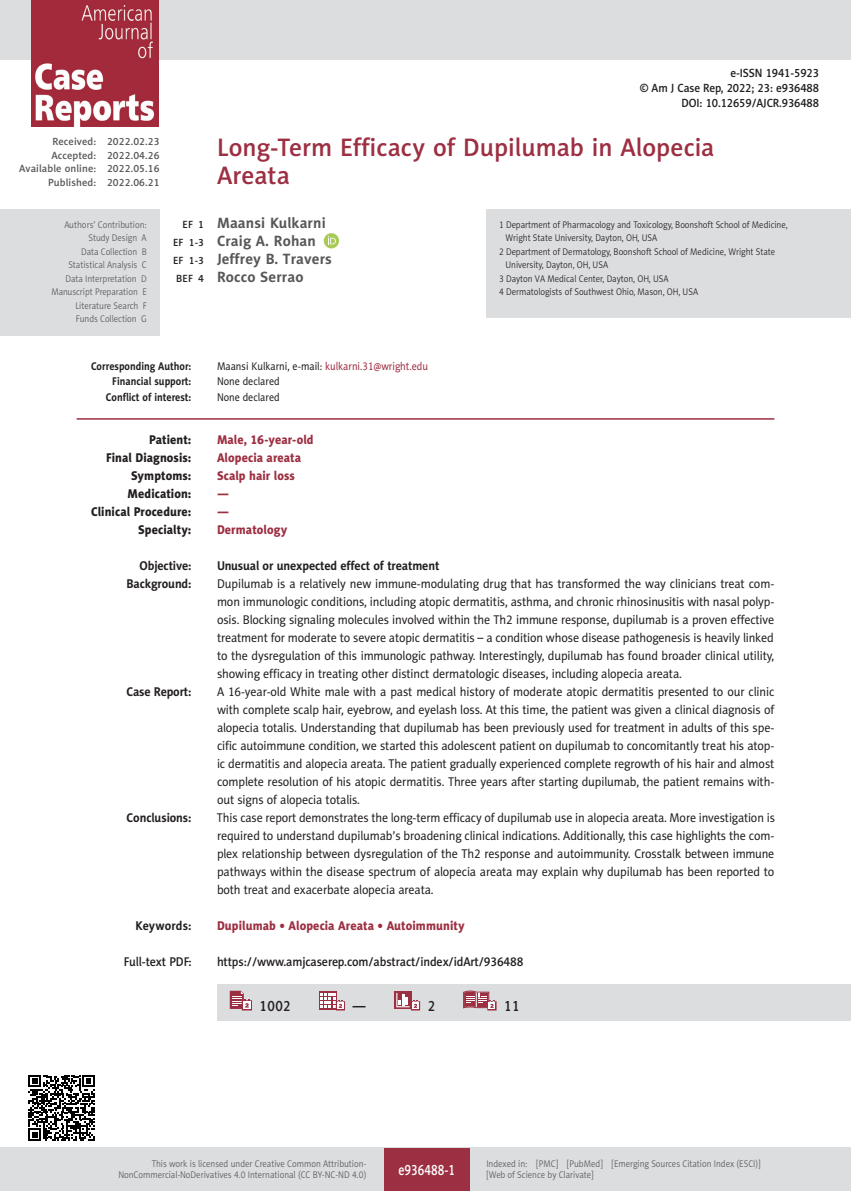
<style>
.page{position:relative;width:851px;height:1191px;background:#fff}
.page>*{position:absolute;margin:0;border:0;box-sizing:border-box;transform-origin:0 0}
.AJCR_Tytul{font:25.5px/28.5px "Naomi Sans EFN Medium";color:#9d2f42}
.AJCR_Autorzy{font:700 15px "Naomi Sans EFN";letter-spacing:.01em;color:#57585a}
.AJCR_e-PAGINA{font:15px "Naomi Sans EFN Medium";color:#fff;scale:.8 1}
.AJCR_dane{font:15px "Naomi Sans EFN Medium";letter-spacing:.03em;color:#231f20;scale:.9 1}
.AJCR_Summary_body{font:12.75px/18px "Naomi Sans EFN";letter-spacing:-.01em;color:#231f20;text-align:justify;scale:.95 1}
.AJCR_Summary_body-2{font:12.75px/18px "Naomi Sans EFN";letter-spacing:-.01em;color:#231f20;text-align:justify;scale:.94 1}
.AJCR_keywords{font:12.75px "Naomi Sans EFN Heavy";letter-spacing:.005em;color:#9d2f42;scale:.95 1}
.AJCR_keywords-2{font:12.75px "Naomi Sans EFN Heavy";letter-spacing:.005em;color:#231f20;scale:.95 1}
.AJCR_Summary_body-3{font:700 12.75px "Naomi Sans EFN";letter-spacing:-.01em;color:#231f20;scale:.95 1}
.AJCR_full_text_pdf{font:12.75px "Naomi Sans EFN Medium";letter-spacing:-.01em;color:#231f20;scale:.95 1}
.AJCR_Summary_body-4{font:700 12.75px "Naomi Sans EFN";letter-spacing:-.01em;color:#231f20;scale:.94 1}
.AJCR_keywords-3{font:700 12.75px "Naomi Sans EFN";letter-spacing:.005em;color:#231f20;scale:.95 1}
.AJCR_full_text_pdf-2{font:12px "Naomi Sans EFN Medium";letter-spacing:-.01em;color:#231f20;scale:.95 1}
.AJCR_Adres{font:11.25px "Naomi Sans EFN";color:#231f20;scale:.9 1}
.AJCR_Adres-2{font:700 11.25px "Naomi Sans EFN";color:#231f20;scale:.9 1}
.t1{font:10.5px "Naomi Sans EFN Medium";letter-spacing:.01em;color:#57585a}
.t2{font:9.75px/11.2px "Naomi Sans EFN Light";color:#57585a;scale:.9 1}
.AJCR_Afiliacja{font:9.75px/13.5px "Naomi Sans EFN Light";color:#231f20;scale:.9 1}
.s1{font-family:"Naomi Sans EFN Medium";font-weight:400;font-size:10.5px;color:#231f20}
.s2{color:#9d2f42}
</style>
<div class="page">
<div style="left:217px;top:984px;width:633px;height:36px;background:#dcdddf"></div>
<svg style="left:230px;top:990px;width:22px;height:20px"></svg>
<div style="left:319px;top:991px;width:17px;height:18px;background:#9d2f42"></div>
<svg style="left:320px;top:992px;width:25px;height:18px"></svg>
<div style="left:394px;top:991px;width:18px;height:18px;background:#9d2f42"></div>
<svg style="left:396px;top:993px;width:24px;height:17px"></svg>
<svg style="left:463px;top:990px;width:33px;height:20px"></svg>
<hr style="left:77px;top:418px;width:697px;height:2px;background:#9d2f42">
<div style="left:324px;top:233px;width:15px;height:15px;background:#a9cb55;border-radius:50%"></div>
<svg style="left:328px;top:236px;width:8px;height:8px"></svg>
<div style="left:0;top:210px;width:159px;height:126px;background:#dcdddf"></div>
<div style="left:486px;top:210px;width:364px;height:108px;background:#dcdddf"></div>
<svg style="left:28px;top:1075px;width:67px;height:66px"></svg>
<div style="left:0;top:0;width:850px;height:60px;background:#dcdddf"></div>
<img style="left:32px;top:0;width:127px;height:127px">
<div style="left:0;top:1148px;width:850px;height:43px;background:#dcdddf"></div>
<div style="left:384px;top:1147px;width:85px;height:43px;background:#9d2f42"></div>
<p class="t1" style="left:52px;top:136px;width:109px">Received: 2022.02.23</p>
<p class="t1" style="left:51px;top:149px;width:110px">Accepted: 2022.04.26</p>
<p class="t1" style="left:19px;top:163px;width:142px">Available online: 2022.05.16</p>
<p class="t1" style="left:48px;top:176px;width:113px">Published: 2022.06.21</p>
<p class="t2" style="left:64px;top:219px;width:93px">Authors’ Contribution:</p>
<p class="t2" style="left:88px;top:232px;width:66px">Study Design A</p>
<p class="t2" style="left:81px;top:246px;width:74px">Data Collection B</p>
<p class="t2" style="left:68px;top:259px;width:89px">Statistical Analysis C</p>
<p class="t2" style="left:65px;top:273px;width:92px">Data Interpretation D</p>
<p class="t2" style="left:51px;top:286px;width:107px">Manuscript Preparation E</p>
<p class="t2" style="left:75px;top:300px;width:81px">Literature Search F</p>
<p class="t2" style="left:76px;top:313px;width:80px">Funds Collection G</p>
<p class="AJCR_full_text_pdf-2" style="left:730px;top:66px;width:95px">e-ISSN 1941-5923</p>
<p class="AJCR_full_text_pdf-2" style="left:639px;top:81px;width:190px">© Am J Case Rep, 2022; 23: e936488</p>
<p class="AJCR_full_text_pdf-2" style="left:681px;top:96px;width:146px">DOI: 10.12659/AJCR.936488</p>
<p class="AJCR_Tytul" style="left:217px;top:133px;width:498px">Long-Term Efficacy of Dupilumab in Alopecia<br>Areata</p>
<p class="AJCR_Autorzy" style="left:182px;top:214px;width:145px"><span class="s1">EF 1</span> Maansi Kulkarni</p>
<p class="AJCR_Autorzy" style="left:173px;top:232px;width:144px"><span class="s1">EF 1-3</span> Craig A. Rohan</p>
<p class="AJCR_Autorzy" style="left:173px;top:250px;width:160px"><span class="s1">EF 1-3</span> Jeffrey B. Travers</p>
<p class="AJCR_Autorzy" style="left:176px;top:268px;width:129px"><span class="s1">BEF 4</span> Rocco Serrao</p>
<p class="AJCR_Afiliacja" style="left:505px;top:218px;width:315px;text-indent:-6px">1 Department of Pharmacology and Toxicology, Boonshoft School of Medicine,<br>Wright State University, Dayton, OH, USA</p>
<p class="AJCR_Afiliacja" style="left:505px;top:245px;width:301px;text-indent:-6px">2 Department of Dermatology, Boonshoft School of Medicine, Wright State<br>University, Dayton, OH, USA</p>
<p class="AJCR_Afiliacja" style="left:499px;top:272px;width:190px">3 Dayton VA Medical Center, Dayton, OH, USA</p>
<p class="AJCR_Afiliacja" style="left:499px;top:285px;width:223px">4 Dermatologists of Southwest Ohio, Mason, OH, USA</p>
<p class="AJCR_Adres-2" style="left:91px;top:359px;width:113px">Corresponding Author:</p>
<p class="AJCR_Adres" style="left:217px;top:359px;width:236px">Maansi Kulkarni, e-mail: <span class="s2">kulkarni.31@wright.edu</span></p>
<p class="AJCR_Adres-2" style="left:112px;top:375px;width:89px">Financial support:</p>
<p class="AJCR_Adres" style="left:217px;top:375px;width:71px">None declared</p>
<p class="AJCR_Adres-2" style="left:106px;top:391px;width:97px">Conflict of interest:</p>
<p class="AJCR_Adres" style="left:217px;top:391px;width:71px">None declared</p>
<p class="AJCR_keywords-2" style="left:149px;top:432px;width:46px">Patient:</p>
<p class="AJCR_keywords" style="left:217px;top:432px;width:103px">Male, 16-year-old</p>
<p class="AJCR_keywords-2" style="left:106px;top:450px;width:91px">Final Diagnosis:</p>
<p class="AJCR_keywords" style="left:217px;top:450px;width:90px">Alopecia areata</p>
<p class="AJCR_keywords-2" style="left:131px;top:468px;width:65px">Symptoms:</p>
<p class="AJCR_keywords" style="left:217px;top:468px;width:83px">Scalp hair loss</p>
<p class="AJCR_keywords-2" style="left:128px;top:486px;width:69px">Medication:</p>
<p class="AJCR_keywords" style="left:217px;top:486px;width:14px">—</p>
<p class="AJCR_keywords-2" style="left:91px;top:504px;width:107px">Clinical Procedure:</p>
<p class="AJCR_keywords" style="left:217px;top:504px;width:14px">—</p>
<p class="AJCR_keywords-2" style="left:138px;top:522px;width:58px">Specialty:</p>
<p class="AJCR_keywords" style="left:217px;top:522px;width:75px">Dermatology</p>
<p class="AJCR_Summary_body-3" style="left:139px;top:558px;width:56px">Objective:</p>
<p class="AJCR_Summary_body-3" style="left:217px;top:558px;width:235px">Unusual or unexpected effect of treatment</p>
<p class="AJCR_Summary_body-3" style="left:126px;top:576px;width:70px">Background:</p>
<p class="AJCR_Summary_body" style="left:217px;top:575px;width:588px">Dupilumab is a relatively new immune-modulating drug that has transformed the way clinicians treat com&shy;mon immunologic conditions, including atopic dermatitis, asthma, and chronic rhinosinusitis with nasal polyp&shy;osis. Blocking signaling molecules involved within the Th2 immune response, dupilumab is a proven effective treatment for moderate to severe atopic dermatitis – a condition whose disease pathogenesis is heavily linked to the dysregulation of this immunologic pathway. Interestingly, dupilumab has found broader clinical utility, showing efficacy in treating other distinct dermatologic diseases, including alopecia areata.</p>
<p class="AJCR_Summary_body-3" style="left:126px;top:684px;width:70px">Case Report:</p>
<p class="AJCR_Summary_body" style="left:217px;top:683px;width:588px">A 16-year-old White male with a past medical history of moderate atopic dermatitis presented to our clinic with complete scalp hair, eyebrow, and eyelash loss. At this time, the patient was given a clinical diagnosis of alopecia totalis. Understanding that dupilumab has been previously used for treatment in adults of this spe&shy;cific autoimmune condition, we started this adolescent patient on dupilumab to concomitantly treat his atop&shy;ic dermatitis and alopecia areata. The patient gradually experienced complete regrowth of his hair and almost complete resolution of his atopic dermatitis. Three years after starting dupilumab, the patient remains with&shy;out signs of alopecia totalis.</p>
<p class="AJCR_Summary_body-4" style="left:127px;top:810px;width:70px">Conclusions:</p>
<p class="AJCR_Summary_body-2" style="left:217px;top:809px;width:595px">This case report demonstrates the long-term efficacy of dupilumab use in alopecia areata. More investigation is required to understand dupilumab’s broadening clinical indications. Additionally, this case highlights the com&shy;plex relationship between dysregulation of the Th2 response and autoimmunity. Crosstalk between immune pathways within the disease spectrum of alopecia areata may explain why dupilumab has been reported to both treat and exacerbate alopecia areata.</p>
<p class="AJCR_keywords-3" style="left:135px;top:918px;width:60px">Keywords:</p>
<p class="AJCR_keywords" style="left:217px;top:918px;width:262px">Dupilumab • Alopecia Areata • Autoimmunity</p>
<p class="AJCR_full_text_pdf" style="left:124px;top:954px;width:73px">Full-text PDF:</p>
<p class="AJCR_full_text_pdf" style="left:217px;top:954px;width:324px">https://www.amjcaserep.com/abstract/index/idArt/936488</p>
<p class="AJCR_dane" style="left:259px;top:996px;width:36px">1002</p>
<p class="AJCR_dane" style="left:352px;top:996px;width:16px">—</p>
<p class="AJCR_dane" style="left:427px;top:996px;width:10px">2</p>
<p class="AJCR_dane" style="left:504px;top:996px;width:19px">11</p>
<p class="t2" style="left:118px;top:1158px;width:277px;text-align:right">This work is licensed under Creative Common Attribution-<br>NonCommercial-NoDerivatives 4.0 International (CC BY-NC-ND 4.0)</p>
<p class="AJCR_e-PAGINA" style="left:398px;top:1160px;width:72px">e936488-1</p>
<p class="t2" style="left:486px;top:1158px;width:306px">Indexed in: [PMC] [PubMed] [Emerging Sources Citation Index (ESCI)] [Web of Science by Clarivate]</p>
</div>
